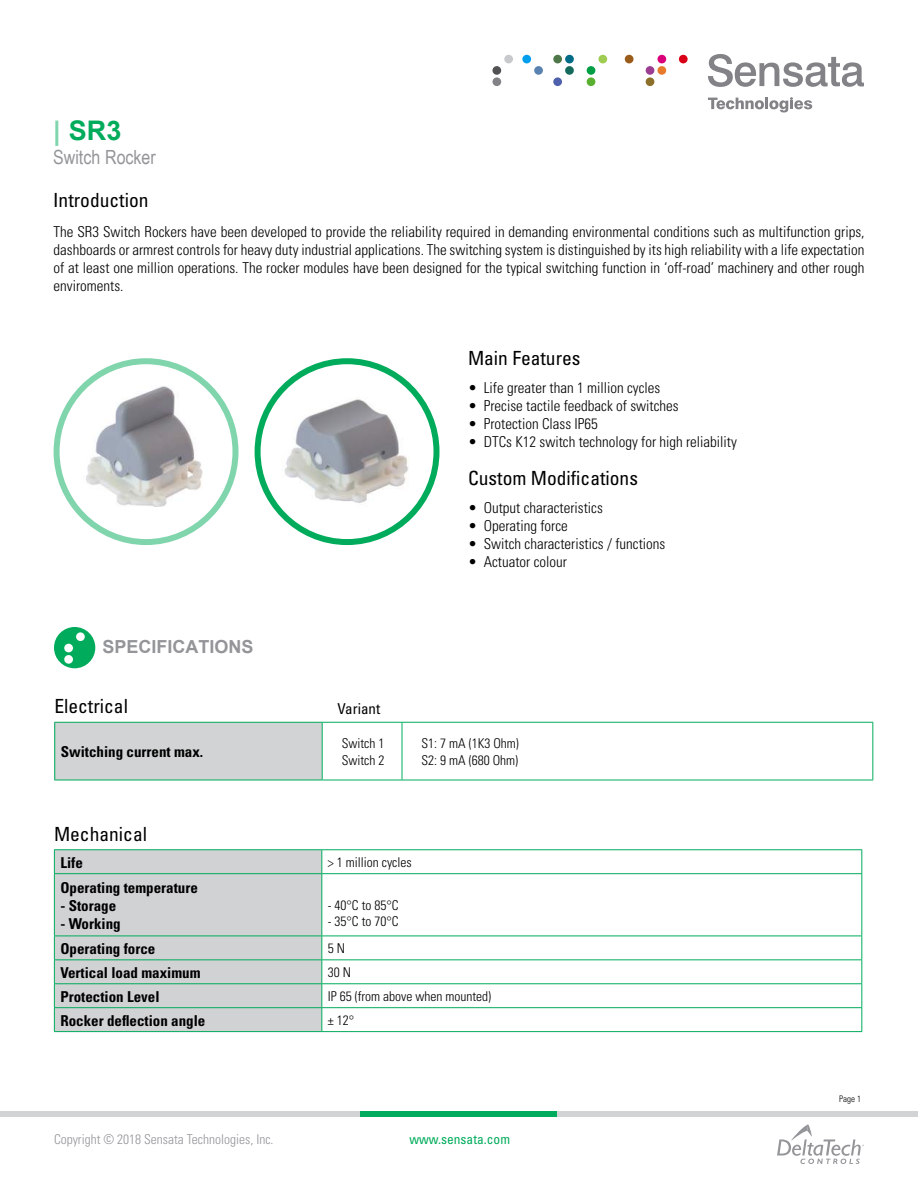
<style>
.page{position:relative;width:918px;height:1188px;background:#fff}
.page>*{position:absolute;margin:0;border:0;box-sizing:border-box;transform-origin:0 0}
.t1{font:700 27px "Arial";color:#00ac5b}
.t2{font:condensed 19.5px "Univers";color:#000}
.t3{font:19.5px "Arial Narrow";color:#939598}
.t4{font:700 18px "Arial";color:#939598}
.t5{font:300 condensed 15px/18px "Univers";color:#000;text-align:justify}
.t6{font:700 condensed 15px "Univers";color:#000}
.t7{font:condensed 15px "Univers";color:#000}
.t8{font:300 condensed 13.5px/16.2px "Univers";color:#000}
.t9{font:300 condensed 13.5px "Univers LT Std";color:#939598}
.t10{font:condensed 13.5px "Univers LT Std";color:#00ac5b}
.t11{font:300 condensed 9px "Univers";color:#000}
.s1{color:#80d5ad}
</style>
<div class="page">
<svg style="left:708px;top:54px;width:156px;height:33px"></svg>
<svg style="left:708px;top:97px;width:104px;height:15px"></svg>
<div style="left:492px;top:77px;width:9px;height:9px;background:#828287;border-radius:50%"></div>
<div style="left:522px;top:55px;width:9px;height:8px;background:#009eed;border-radius:50%"></div>
<div style="left:534px;top:66px;width:9px;height:9px;background:#5982b0;border-radius:50%"></div>
<div style="left:553px;top:55px;width:9px;height:8px;background:#4f784a;border-radius:50%"></div>
<div style="left:565px;top:55px;width:9px;height:8px;background:#006b87;border-radius:50%"></div>
<div style="left:565px;top:66px;width:9px;height:9px;background:#146b5c;border-radius:50%"></div>
<div style="left:553px;top:77px;width:9px;height:9px;background:#4f61ad;border-radius:50%"></div>
<div style="left:598px;top:55px;width:9px;height:8px;background:#a1cc52;border-radius:50%"></div>
<div style="left:587px;top:66px;width:8px;height:9px;background:#009e45;border-radius:50%"></div>
<div style="left:587px;top:77px;width:8px;height:9px;background:#59b030;border-radius:50%"></div>
<div style="left:657px;top:55px;width:9px;height:8px;background:#d9007a;border-radius:50%"></div>
<div style="left:646px;top:66px;width:8px;height:9px;background:#9b3d91;border-radius:50%"></div>
<div style="left:657px;top:66px;width:9px;height:9px;background:#e87a2b;border-radius:50%"></div>
<div style="left:646px;top:77px;width:8px;height:9px;background:#8c7029;border-radius:50%"></div>
<div style="left:679px;top:55px;width:9px;height:8px;background:#d90017;border-radius:50%"></div>
<div style="left:504px;top:55px;width:9px;height:8px;background:#c7c9cc;border-radius:50%"></div>
<div style="left:492px;top:66px;width:9px;height:9px;background:#525254;border-radius:50%"></div>
<div style="left:625px;top:55px;width:9px;height:8px;background:#995c1a;border-radius:50%"></div>
<div style="left:0;top:1111px;width:918px;height:6px;background:#d1d3d4"></div>
<div style="left:361px;top:1111px;width:196px;height:6px;background:#00ac5b"></div>
<svg style="left:777px;top:1124px;width:87px;height:40px"></svg>
<div style="left:55px;top:722px;width:267px;height:58px;background:#d1d3d4"></div>
<hr style="left:54px;top:722px;width:268px;height:1px;background:#00ac5b">
<hr style="left:54px;top:723px;width:1px;height:57px;background:#00ac5b">
<hr style="left:322px;top:722px;width:80px;height:1px;background:#00ac5b">
<hr style="left:322px;top:723px;width:1px;height:57px;background:#00ac5b">
<hr style="left:54px;top:780px;width:268px;height:1px;background:#00ac5b">
<hr style="left:322px;top:780px;width:80px;height:1px;background:#00ac5b">
<hr style="left:402px;top:780px;width:471px;height:1px;background:#00ac5b">
<hr style="left:402px;top:722px;width:471px;height:1px;background:#00ac5b">
<hr style="left:402px;top:723px;width:1px;height:57px;background:#00ac5b">
<hr style="left:872px;top:723px;width:1px;height:57px;background:#00ac5b">
<div style="left:54px;top:627px;width:41px;height:41px;background:#00ac5b;border-radius:50%"></div>
<div style="left:76px;top:632px;width:9px;height:9px;background:#fff;border-radius:50%"></div>
<div style="left:64px;top:644px;width:9px;height:8px;background:#fff;border-radius:50%"></div>
<div style="left:64px;top:655px;width:9px;height:9px;background:#fff;border-radius:50%"></div>
<img style="left:60px;top:364px;width:172px;height:175px">
<div style="left:54px;top:358px;width:185px;height:187px;border:6px solid #80d5ad;border-radius:50%"></div>
<img style="left:261px;top:364px;width:172px;height:175px">
<div style="left:255px;top:358px;width:185px;height:187px;border:6px solid #00ac5b;border-radius:50%"></div>
<div style="left:55px;top:850px;width:266px;height:181px;background:#d1d2d4"></div>
<hr style="left:54px;top:849px;width:268px;height:1px;background:#00ab5b">
<svg style="left:54px;top:850px;width:1px;height:23px"></svg>
<hr style="left:322px;top:849px;width:540px;height:1px;background:#00ab5b">
<svg style="left:321px;top:850px;width:1px;height:23px"></svg>
<svg style="left:861px;top:850px;width:1px;height:23px"></svg>
<hr style="left:54px;top:873px;width:268px;height:1px;background:#00ab5b">
<hr style="left:54px;top:874px;width:1px;height:62px;background:#00ab5b">
<hr style="left:322px;top:873px;width:540px;height:1px;background:#00ab5b">
<hr style="left:321px;top:874px;width:1px;height:62px;background:#00ab5b">
<hr style="left:861px;top:874px;width:1px;height:62px;background:#00ab5b">
<hr style="left:54px;top:936px;width:268px;height:1px;background:#00ab5b">
<hr style="left:322px;top:936px;width:540px;height:1px;background:#00ab5b">
<hr style="left:54px;top:959px;width:268px;height:1px;background:#00ab5b">
<hr style="left:322px;top:959px;width:540px;height:1px;background:#00ab5b">
<hr style="left:54px;top:983px;width:268px;height:1px;background:#00ab5b">
<hr style="left:322px;top:983px;width:540px;height:1px;background:#00ab5b">
<hr style="left:54px;top:1007px;width:268px;height:1px;background:#00ab5b">
<svg style="left:54px;top:936px;width:1px;height:95px"></svg>
<hr style="left:322px;top:1007px;width:540px;height:1px;background:#00ab5b">
<svg style="left:321px;top:936px;width:1px;height:95px"></svg>
<svg style="left:861px;top:936px;width:1px;height:95px"></svg>
<hr style="left:54px;top:1031px;width:268px;height:1px;background:#00ab5b">
<hr style="left:322px;top:1031px;width:540px;height:1px;background:#00ab5b">
<h1 class="t1" style="left:53px;top:121px;width:70px"><span class="s1">|</span> SR3</h1>
<h2 class="t3" style="left:53px;top:146px;width:104px">Switch Rocker</h2>
<h2 class="t2" style="left:53px;top:193px;width:97px">Introduction</h2>
<p class="t5" style="left:54px;top:223px;width:812px">The SR3 Switch Rockers have been developed to provide the reliability required in demanding environmental conditions such as multifunction grips, dashboards or armrest controls for heavy duty industrial applications. The switching system is distinguished by its high reliability with a life expectation of at least one million operations. The rocker modules have been designed for the typical switching function in ‘off-road’ machinery and other rough enviroments.</p>
<h2 class="t2" style="left:468px;top:351px;width:114px">Main Features</h2>
<p class="t5" style="left:468px;top:380px;width:194px">• Life greater than 1 million cycles</p>
<p class="t5" style="left:468px;top:398px;width:212px">• Precise tactile feedback of switches</p>
<p class="t5" style="left:468px;top:416px;width:131px">• Protection Class IP65</p>
<p class="t5" style="left:468px;top:434px;width:270px">• DTCs K12 switch technology for high reliability</p>
<p class="t4" style="left:102px;top:640px;width:153px">SPECIFICATIONS</p>
<h2 class="t2" style="left:54px;top:699px;width:75px">Electrical</h2>
<p class="t7" style="left:338px;top:703px;width:44px">Variant</p>
<h2 class="t2" style="left:468px;top:471px;width:172px">Custom Modifications</h2>
<p class="t5" style="left:468px;top:500px;width:136px">• Output characteristics</p>
<p class="t5" style="left:468px;top:518px;width:101px">• Operating force</p>
<p class="t5" style="left:468px;top:536px;width:199px">• Switch characteristics / functions</p>
<p class="t5" style="left:468px;top:554px;width:101px">• Actuator colour</p>
<p class="t6" style="left:61px;top:746px;width:144px">Switching current max.</p>
<p class="t8" style="left:342px;top:737px;width:44px">Switch 1<br>Switch 2</p>
<p class="t8" style="left:422px;top:737px;width:99px">S1: 7 mA (1K3 Ohm)<br>S2: 9 mA (680 Ohm)</p>
<h2 class="t2" style="left:54px;top:826px;width:95px">Mechanical</h2>
<p class="t6" style="left:60px;top:857px;width:24px">Life</p>
<p class="t8" style="left:328px;top:855px;width:85px">&gt; 1 million cycles</p>
<p class="t6" style="left:60px;top:882px;width:139px">Operating temperature</p>
<p class="t6" style="left:60px;top:900px;width:57px">- Storage</p>
<p class="t6" style="left:60px;top:918px;width:62px">- Working</p>
<p class="t8" style="left:328px;top:898px;width:72px">- 40°C to 85°C</p>
<p class="t8" style="left:328px;top:915px;width:72px">- 35°C to 70°C</p>
<p class="t6" style="left:60px;top:943px;width:96px">Operating force</p>
<p class="t8" style="left:328px;top:941px;width:19px">5 N</p>
<p class="t6" style="left:60px;top:967px;width:142px">Vertical load maximum</p>
<p class="t8" style="left:328px;top:965px;width:25px">30 N</p>
<p class="t6" style="left:60px;top:991px;width:101px">Protection Level</p>
<p class="t8" style="left:328px;top:989px;width:165px">IP 65 (from above when mounted)</p>
<p class="t6" style="left:60px;top:1015px;width:147px">Rocker deflection angle</p>
<p class="t8" style="left:328px;top:1013px;width:28px">± 12°</p>
<p class="t9" style="left:54px;top:1134px;width:221px">Copyright © 2018 Sensata Technologies, Inc.</p>
<p class="t10" style="left:409px;top:1132px;width:102px">www.sensata.com</p>
<p class="t11" style="left:839px;top:1096px;width:23px">Page 1</p>
</div>
